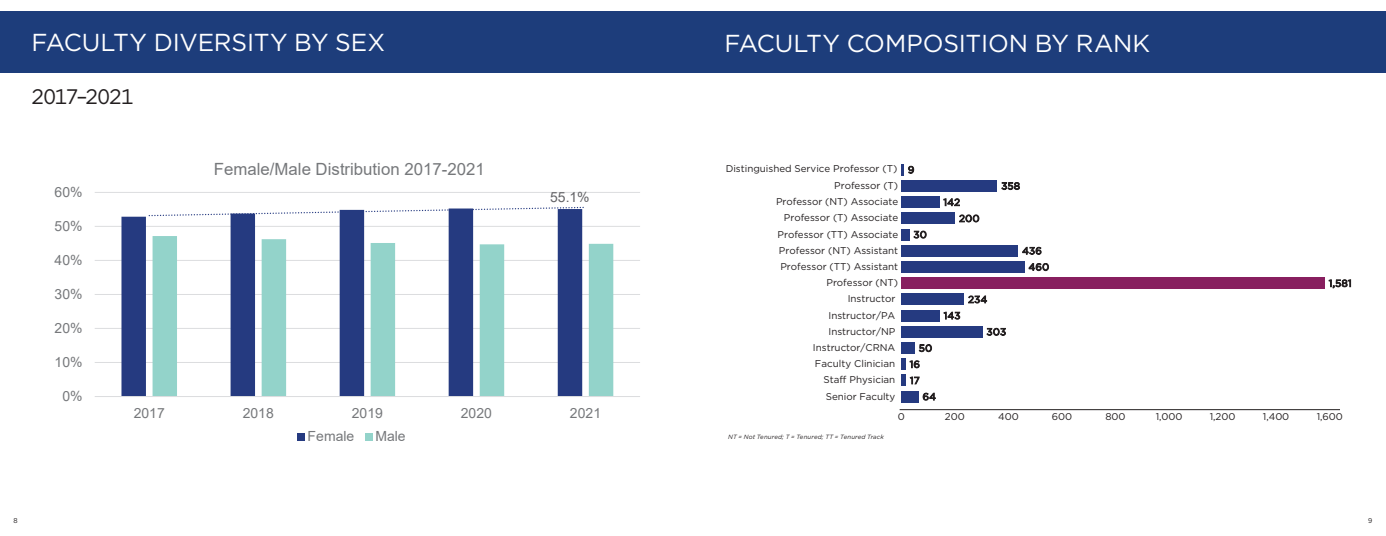
<style>
.page{position:relative;width:1386px;height:536px;background:#fff}
.page>*{position:absolute;margin:0;border:0;box-sizing:border-box;transform-origin:0 0}
.t1{font:24.5px "Gotham";letter-spacing:-.005em;color:#fff}
.t2{font:21px "Gotham";letter-spacing:-.04em;color:#231f20}
.t3{font:16.8px "Arial";color:#76787b}
.t4{font:14px "Arial";color:#76787b}
.t5{font:14px "Arial";color:#636366}
.t6{font:9.8px/16.2px "Gotham";color:#231f20;text-align:right}
.t7{font:7px "Gotham";color:#231f20}
.t8{font:italic 6.12px "Gotham";letter-spacing:.02em;color:#231f20}
</style>
<div class="page">
<div style="left:0;top:11px;width:693px;height:61px;background:#1d3d7b"></div>
<div style="left:693px;top:11px;width:693px;height:61px;background:#1d3d7b"></div>
<hr style="left:95px;top:362px;width:545px;height:1px;background:#dcdddf">
<hr style="left:95px;top:328px;width:545px;height:1px;background:#dcdddf">
<hr style="left:95px;top:294px;width:545px;height:1px;background:#dcdddf">
<hr style="left:95px;top:260px;width:545px;height:1px;background:#dcdddf">
<hr style="left:95px;top:226px;width:545px;height:1px;background:#dcdddf">
<hr style="left:95px;top:192px;width:545px;height:1px;background:#dcdddf">
<svg style="left:121px;top:216px;width:461px;height:180px"></svg>
<svg style="left:153px;top:236px;width:460px;height:160px"></svg>
<hr style="left:95px;top:396px;width:545px;height:1px;background:#dcdddf">
<svg style="left:148px;top:206px;width:436px;height:11px"></svg>
<div style="left:297px;top:433px;width:7px;height:7px;background:#253a80"></div>
<div style="left:365px;top:433px;width:7px;height:7px;background:#93d3ca"></div>
<div style="left:901px;top:391px;width:17px;height:11px;background:#253a80"></div>
<div style="left:901px;top:374px;width:5px;height:12px;background:#253a80"></div>
<div style="left:901px;top:358px;width:5px;height:11px;background:#253a80"></div>
<div style="left:901px;top:342px;width:14px;height:11px;background:#253a80"></div>
<div style="left:901px;top:326px;width:81px;height:11px;background:#253a80"></div>
<div style="left:901px;top:310px;width:39px;height:11px;background:#253a80"></div>
<div style="left:901px;top:293px;width:63px;height:12px;background:#253a80"></div>
<div style="left:901px;top:277px;width:424px;height:11px;background:#881f5f"></div>
<div style="left:901px;top:261px;width:123px;height:11px;background:#253a80"></div>
<div style="left:901px;top:245px;width:117px;height:11px;background:#253a80"></div>
<div style="left:901px;top:229px;width:8px;height:11px;background:#253a80"></div>
<div style="left:901px;top:213px;width:54px;height:11px;background:#253a80"></div>
<div style="left:901px;top:196px;width:38px;height:12px;background:#253a80"></div>
<div style="left:901px;top:180px;width:96px;height:11px;background:#253a80"></div>
<svg style="left:901px;top:164px;width:3px;height:11px"></svg>
<hr style="left:900px;top:409px;width:440px;height:1px;background:#231f20">
<h1 class="t1" style="left:32px;top:27px;width:355px">FACULTY DIVERSITY BY SEX</h1>
<h2 class="t2" style="left:32px;top:83px;width:103px">2017–2021</h2>
<h1 class="t1" style="left:724px;top:27px;width:427px">FACULTY COMPOSITION BY RANK</h1>
<h3 class="t3" style="left:214px;top:158px;width:272px">Female/Male Distribution 2017-2021</h3>
<p class="t6" style="left:726px;top:160px;width:173px">Distinguished Service Professor (T)</p>
<p class="t6" style="left:908px;top:161px;width:8px">9</p>
<h3 class="t4" style="left:55px;top:182px;width:29px">60%</h3>
<h3 class="t4" style="left:55px;top:216px;width:29px">50%</h3>
<h3 class="t4" style="left:55px;top:250px;width:29px">40%</h3>
<h3 class="t4" style="left:55px;top:284px;width:29px">30%</h3>
<h3 class="t4" style="left:55px;top:318px;width:29px">20%</h3>
<h3 class="t4" style="left:55px;top:352px;width:29px">10%</h3>
<h3 class="t4" style="left:62px;top:386px;width:22px">0%</h3>
<h3 class="t5" style="left:550px;top:187px;width:41px">55.1%</h3>
<p class="t6" style="left:776px;top:177px;width:124px">Professor (T)<br>Professor (NT) Associate<br>Professor (T) Associate<br>Professor (TT) Associate<br>Professor (NT) Assistant<br>Professor (TT) Assistant<br>Professor (NT)</p>
<p class="t6" style="left:813px;top:290px;width:84px">Instructor<br>Instructor/PA<br>Instructor/NP<br>Instructor/CRNA<br>Faculty Clinician<br>Staff Physician<br>Senior Faculty</p>
<p class="t6" style="left:914px;top:226px;width:15px">30</p>
<p class="t6" style="left:944px;top:194px;width:18px">142</p>
<p class="t6" style="left:959px;top:210px;width:22px">200</p>
<p class="t6" style="left:1001px;top:178px;width:20px">358</p>
<p class="t6" style="left:1022px;top:242px;width:21px">436</p>
<p class="t6" style="left:1029px;top:258px;width:22px">460</p>
<p class="t6" style="left:944px;top:307px;width:18px">143</p>
<p class="t6" style="left:919px;top:339px;width:15px">50</p>
<p class="t6" style="left:910px;top:356px;width:12px">16</p>
<p class="t6" style="left:910px;top:372px;width:11px">17</p>
<p class="t6" style="left:923px;top:388px;width:15px">64</p>
<p class="t6" style="left:968px;top:291px;width:21px">234</p>
<p class="t6" style="left:987px;top:323px;width:21px">303</p>
<p class="t6" style="left:1329px;top:275px;width:24px">1,581</p>
<h3 class="t4" style="left:134px;top:403px;width:33px">2017</h3>
<h3 class="t4" style="left:243px;top:403px;width:33px">2018</h3>
<h3 class="t4" style="left:352px;top:403px;width:33px">2019</h3>
<h3 class="t4" style="left:461px;top:403px;width:33px">2020</h3>
<h3 class="t4" style="left:570px;top:403px;width:33px">2021</h3>
<p class="t6" style="left:898px;top:408px;width:9px">0</p>
<p class="t6" style="left:945px;top:408px;width:21px">200</p>
<p class="t6" style="left:998px;top:408px;width:22px">400</p>
<p class="t6" style="left:1052px;top:408px;width:22px">600</p>
<p class="t6" style="left:1105px;top:408px;width:22px">800</p>
<p class="t6" style="left:1156px;top:408px;width:28px">1,000</p>
<p class="t6" style="left:1210px;top:408px;width:27px">1,200</p>
<p class="t6" style="left:1263px;top:408px;width:28px">1,400</p>
<p class="t6" style="left:1317px;top:408px;width:28px">1,600</p>
<h3 class="t4" style="left:308px;top:426px;width:48px">Female</h3>
<h3 class="t4" style="left:375px;top:426px;width:32px">Male</h3>
<p class="t8" style="left:728px;top:432px;width:157px">NT = Not Tenured; T = Tenured; TT = Tenured Track</p>
<p class="t7" style="left:14px;top:516px;width:6px">8</p>
<p class="t7" style="left:1368px;top:516px;width:6px">9</p>
</div>
